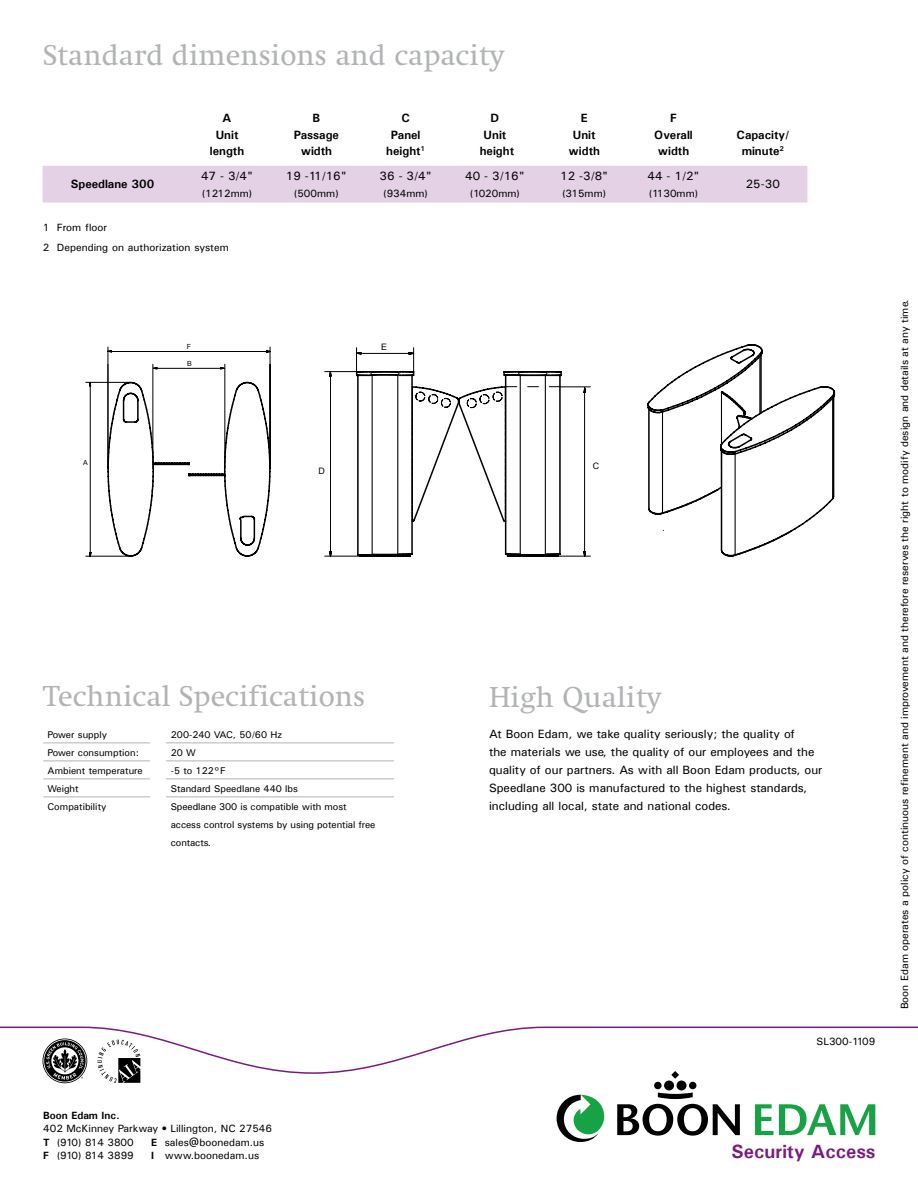
<style>
.page{position:relative;width:918px;height:1188px;background:#fff}
.page>*{position:absolute;margin:0;border:0;box-sizing:border-box;transform-origin:0 0}
.t1{font:30px "Swift EF";color:#b1b3b4}
.t2{font:700 19.2px "Univers";color:#781b7d}
.t3{font:12px/18px "Univers";color:#000}
.t4{font:700 12px/16.5px "Univers";color:#000;text-align:center}
.t5{font:10.5px/20.2px "Univers";color:#000}
.t6{font:700 10.5px "Univers";color:#000}
.t7{font:9.75px/18px "Univers";letter-spacing:-.01em;color:#000}
.t8{font:8.85px "Arial";color:#000}
.t9{font:7.05px "Arial";color:#000}
.s1{font-weight:700}
</style>
<div class="page">
<svg style="left:0;top:1026px;width:918px;height:49px"></svg>
<svg style="left:755px;top:1104px;width:120px;height:31px"></svg>
<svg style="left:557px;top:1095px;width:47px;height:47px"></svg>
<div style="left:664px;top:1081px;width:10px;height:9px;background:#000;border-radius:50%"></div>
<div style="left:654px;top:1082px;width:8px;height:7px;background:#000;border-radius:50%"></div>
<div style="left:677px;top:1081px;width:10px;height:9px;background:#000;border-radius:50%"></div>
<div style="left:689px;top:1082px;width:7px;height:7px;background:#000;border-radius:50%"></div>
<svg style="left:671px;top:1071px;width:8px;height:8px"></svg>
<svg style="left:617px;top:1092px;width:123px;height:44px"></svg>
<hr style="left:43px;top:742px;width:351px;height:1px;background:#b1b3b4">
<hr style="left:43px;top:760px;width:351px;height:1px;background:#b1b3b4">
<hr style="left:43px;top:778px;width:351px;height:1px;background:#b1b3b4">
<hr style="left:43px;top:796px;width:351px;height:1px;background:#b1b3b4">
<div style="left:150px;top:717px;width:15px;height:170px;background:#fff"></div>
<svg style="left:85px;top:346px;width:186px;height:211px"></svg>
<svg style="left:324px;top:347px;width:267px;height:210px"></svg>
<svg style="left:647px;top:344px;width:189px;height:213px"></svg>
<hr style="left:721px;top:392px;width:1px;height:52px;background:#000">
<svg style="left:43px;top:1039px;width:44px;height:44px"></svg>
<svg style="left:97px;top:1040px;width:43px;height:43px"></svg>
<div style="left:43px;top:166px;width:764px;height:37px;background:#e4d1e5"></div>
<h1 class="t1" style="left:43px;top:39px;width:464px">Standard dimensions and capacity</h1>
<p class="t4" style="left:71px;top:176px;width:85px">Speedlane 300</p>
<p class="t4" style="left:210px;top:110px;width:36px">A<br>Unit length</p>
<p class="t4" style="left:294px;top:110px;width:47px">B<br>Passage width</p>
<p class="t4" style="left:386px;top:110px;width:40px">C<br>Panel height<sup>1</sup></p>
<p class="t4" style="left:480px;top:110px;width:36px">D<br>Unit height</p>
<p class="t4" style="left:569px;top:110px;width:33px">E<br>Unit width</p>
<p class="t4" style="left:654px;top:110px;width:40px">F<br>Overall width</p>
<p class="t3" style="left:201px;top:167px;width:54px">47 - 3/4"</p>
<p class="t5" style="left:202px;top:183px;width:52px">(1212mm)</p>
<p class="t3" style="left:286px;top:167px;width:62px">19 -11/16"</p>
<p class="t5" style="left:294px;top:183px;width:46px">(500mm)</p>
<p class="t3" style="left:380px;top:167px;width:54px">36 - 3/4"</p>
<p class="t5" style="left:383px;top:183px;width:46px">(934mm)</p>
<p class="t3" style="left:465px;top:167px;width:61px">40 - 3/16"</p>
<p class="t5" style="left:470px;top:183px;width:52px">(1020mm)</p>
<p class="t3" style="left:560px;top:167px;width:50px">12 -3/8"</p>
<p class="t5" style="left:562px;top:183px;width:46px">(315mm)</p>
<p class="t3" style="left:648px;top:167px;width:54px">44 - 1/2"</p>
<p class="t5" style="left:649px;top:183px;width:51px">(1130mm)</p>
<p class="t5" style="left:43px;top:217px;width:188px">1 From floor<br>2 Depending on authorization system</p>
<p class="t9" style="left:187px;top:342px;width:6px">F</p>
<p class="t9" style="left:83px;top:458px;width:6px">A</p>
<p class="t9" style="left:187px;top:359px;width:6px">B</p>
<p class="t8" style="left:318px;top:465px;width:8px">D</p>
<p class="t8" style="left:381px;top:342px;width:7px">E</p>
<p class="t8" style="left:593px;top:460px;width:8px">C</p>
<p class="t4" style="left:737px;top:126px;width:54px">Capacity/ minute<sup>2</sup></p>
<p class="t3" style="left:746px;top:175px;width:36px">25-30</p>
<h1 class="t1" style="left:43px;top:681px;width:324px">Technical Specifications</h1>
<p class="t7" style="left:47px;top:726px;width:61px">Power supply</p>
<p class="t7" style="left:171px;top:726px;width:113px">200-240 VAC, 50/60 Hz</p>
<p class="t7" style="left:47px;top:744px;width:93px">Power consumption:</p>
<p class="t7" style="left:171px;top:744px;width:27px">20 W</p>
<p class="t7" style="left:47px;top:762px;width:97px">Ambient temperature</p>
<p class="t7" style="left:171px;top:762px;width:56px">-5 to 122°F</p>
<p class="t7" style="left:47px;top:780px;width:33px">Weight</p>
<p class="t7" style="left:171px;top:780px;width:129px">Standard Speedlane 440 lbs</p>
<p class="t7" style="left:47px;top:798px;width:61px">Compatibility</p>
<p class="t7" style="left:171px;top:798px;width:206px">Speedlane 300 is compatible with most access control systems by using potential free contacts.</p>
<h1 class="t1" style="left:489px;top:681px;width:174px">High Quality</h1>
<p class="t3" style="left:489px;top:725px;width:335px">At Boon Edam, we take quality seriously; the quality of<br>the materials we use, the quality of our employees and the quality of our partners. As with all Boon Edam products, our Speedlane 300 is manufactured to the highest standards, including all local, state and national codes.</p>
<p class="t5" style="left:817px;top:1031px;width:60px">SL300-1109</p>
<p class="t5" style="left:894px;top:1009px;width:711px;rotate:-90deg">Boon Edam operates a policy of continuous refinement and improvement and therefore reserves the right to modify design and details at any time.</p>
<p class="t6" style="left:43px;top:1109px;width:78px">Boon Edam Inc.</p>
<p class="t5" style="left:43px;top:1122px;width:230px;line-height:13.5px">402 McKinney Parkway • Lillington, NC 27546<br><span class="s1">T</span> (910) 814 3800</p>
<p class="t5" style="left:151px;top:1132px;width:115px"><span class="s1">E</span> sales@boonedam.us</p>
<p class="t5" style="left:43px;top:1146px;width:92px"><span class="s1">F</span> (910) 814 3899</p>
<p class="t5" style="left:151px;top:1146px;width:110px"><span class="s1">I</span> www.boonedam.us</p>
<h2 class="t2" style="left:731px;top:1139px;width:146px">Security Access</h2>
</div>
